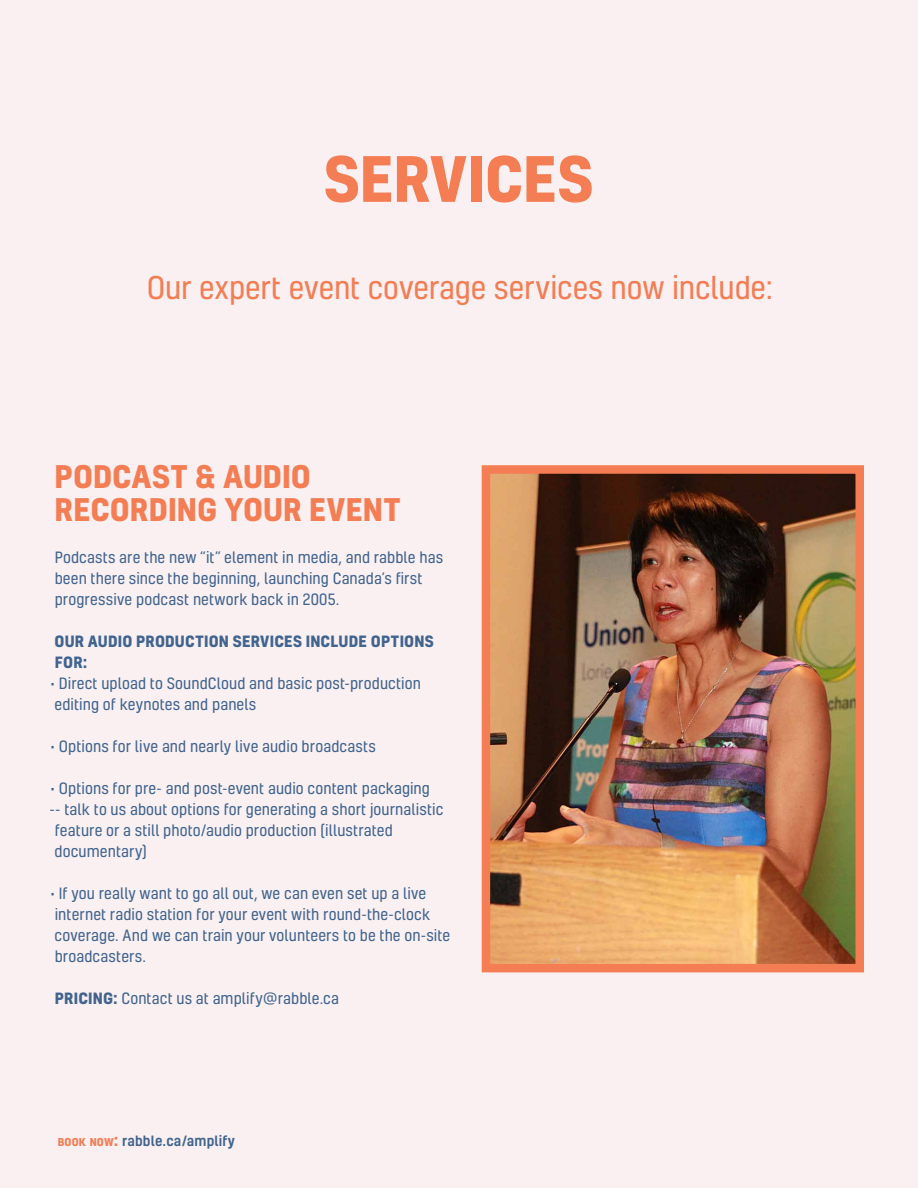
<style>
.page{position:relative;width:918px;height:1188px;background:#faf0f1}
.page>*{position:absolute;margin:0;border:0;box-sizing:border-box;transform-origin:0 0}
.t1{font:700 60px "Kelson";letter-spacing:-.005em;color:#f47d54}
.t2{font:30px "Kelson";letter-spacing:-.005em;color:#f47d54}
.t3{font:700 30px/33px "Kelson";color:#f47d54}
.t4{font:15px/21px "Kelson";letter-spacing:.005em;color:#40648f}
.t5{font:700 15px/21px "Kelson";letter-spacing:.01em;color:#40648f}
.t6{font:500 13.5px "Kelson";letter-spacing:.015em;color:#40648f}
.s1{font-weight:700}
.s2{font-weight:700;font-size:10.5px;color:#f47d54}
.s3{font-weight:700;font-size:15px;color:#f47d54}
</style>
<div class="page">
<img style="left:492px;top:475px;width:362px;height:487px">
<div style="left:482px;top:465px;width:382px;height:507px;border:9px solid #f47d54"></div>
<h1 class="t1" style="left:324px;top:136px;width:271px">SERVICES</h1>
<h2 class="t2" style="left:147px;top:268px;width:628px">Our expert event coverage services now include:</h2>
<h2 class="t3" style="left:55px;top:459px;width:348px">PODCAST &amp; AUDIO<br>RECORDING YOUR EVENT</h2>
<p class="t4" style="left:55px;top:547px;width:390px">Podcasts are the new “it” element in media, and rabble has been there since the beginning, launching Canada’s first progressive podcast network back in 2005.</p>
<p class="t5" style="left:55px;top:631px;width:381px">OUR AUDIO PRODUCTION SERVICES INCLUDE OPTIONS<br>FOR:</p>
<p class="t4" style="left:51px;top:673px;width:372px">• Direct upload to SoundCloud and basic post-production editing of keynotes and panels</p>
<p class="t4" style="left:51px;top:736px;width:327px">• Options for live and nearly live audio broadcasts</p>
<p class="t4" style="left:51px;top:778px;width:381px">• Options for pre- and post-event audio content packaging</p>
<p class="t4" style="left:50px;top:799px;width:395px">-- talk to us about options for generating a short journalistic</p>
<p class="t4" style="left:55px;top:820px;width:340px">feature or a still photo/audio production (illustrated</p>
<p class="t4" style="left:55px;top:841px;width:94px">documentary)</p>
<p class="t4" style="left:51px;top:883px;width:401px">• If you really want to go all out, we can even set up a live internet radio station for your event with round-the-clock coverage. And we can train your volunteers to be the on-site broadcasters.</p>
<p class="t4" style="left:55px;top:988px;width:286px"><span class="s1">PRICING:</span> Contact us at amplify@rabble.ca</p>
<p class="t6" style="left:58px;top:1131px;width:179px"><span class="s2">BOOK NOW</span><span class="s3">:</span> rabble.ca/amplify</p>
</div>
